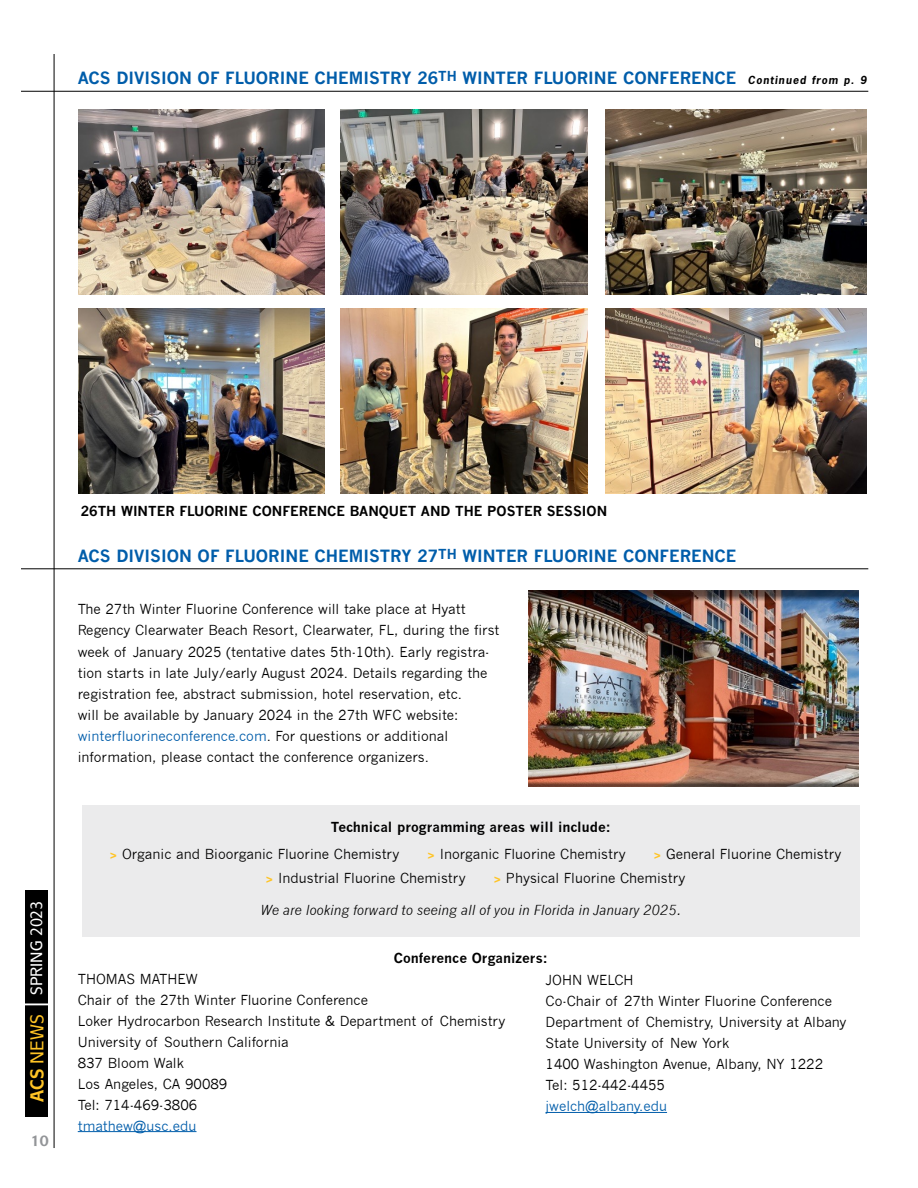
<style>
.page{position:relative;width:918px;height:1188px;background:#fff}
.page>*{position:absolute;margin:0;border:0;box-sizing:border-box;transform-origin:0 0}
.t1{font:700 16.5px "News Gothic";color:#005daa}
.t2{font:500 16.5px "Mixage IT Cby BT";color:#fff;scale:.9 1}
.t3{font:700 15px "Mixage IT Cby BT";color:#939598}
.t4{font:13.5px/21px "News Gothic";color:#000}
.t5{font:700 13.5px/27px "News Gothic";color:#000}
.t6{font:italic 13.5px "News Gothic";color:#000}
.t7{font:13.5px "News Gothic";color:#005daa}
.s1{font-style:italic;font-size:10.5px;color:#000}
.s2{font-weight:700;font-size:18.75px;color:#ffc425}
.s3{font-size:18.75px;color:#ffc425}
.s4{color:#005daa}
.s5{font-family:"News Gothic Std";color:#ffc425}
.s6{font-weight:400}
.s7{font-family:"News Gothic Std";font-weight:700;color:#ffc425}
</style>
<div class="page">
<div style="left:82px;top:805px;width:778px;height:131px;background:#ebebec"></div>
<hr style="left:21px;top:569px;width:847px;height:1px;background:#000">
<hr style="left:78px;top:1131px;width:119px;height:1px;background:#005daa">
<hr style="left:546px;top:1112px;width:121px;height:1px;background:#005daa">
<hr style="left:54px;top:54px;width:1px;height:1094px;background:#000">
<div style="left:26px;top:890px;width:22px;height:227px;background:#000"></div>
<hr style="left:20px;top:1004px;width:30px;height:1px;background:#fff">
<hr style="left:21px;top:91px;width:847px;height:1px;background:#000">
<img style="left:605px;top:308px;width:261px;height:186px">
<img style="left:605px;top:109px;width:261px;height:186px">
<img style="left:341px;top:308px;width:246px;height:186px">
<img style="left:341px;top:109px;width:246px;height:186px">
<img style="left:79px;top:308px;width:246px;height:186px">
<img style="left:79px;top:109px;width:246px;height:186px">
<img style="left:528px;top:591px;width:330px;height:196px">
<p class="t1" style="left:78px;top:68px;width:790px">ACS DIVISION OF FLUORINE CHEMISTRY 26<sup>TH</sup> WINTER FLUORINE CONFERENCE <span class="s1">Continued from p. 9</span></p>
<p class="t2" style="left:26px;top:1102px;width:225px;rotate:-90deg"><span class="s2">ACS</span> <span class="s3">NEWS</span> SPRING 2023</p>
<p class="t3" style="left:30px;top:1131px;width:20px">10</p>
<p class="t5" style="left:81px;top:497px;width:528px">26TH WINTER FLUORINE CONFERENCE BANQUET AND THE POSTER SESSION</p>
<p class="t1" style="left:78px;top:546px;width:660px">ACS DIVISION OF FLUORINE CHEMISTRY 27<sup>TH</sup> WINTER FLUORINE CONFERENCE</p>
<p class="t4" style="left:78px;top:599px;width:423px">The 27th Winter Fluorine Conference will take place at Hyatt Regency Clearwater Beach Resort, Clearwater, FL, during the first week of January 2025 (tentative dates 5th-10th). Early registra&shy;tion starts in late July/early August 2024. Details regarding the registration fee, abstract submission, hotel reservation, etc.<br>will be available by January 2024 in the 27th WFC website: <span class="s4">winterfluorineconference.com</span>. For questions or additional information, please contact the conference organizers.</p>
<p class="t5" style="left:110px;top:813px;width:503px;text-indent:221px">Technical programming areas will include: <span class="s5">&gt;</span> <span class="s6">Organic and Bioorganic Fluorine Chemistry</span></p>
<p class="t4" style="left:427px;top:844px;width:200px"><span class="s7">&gt;</span> Inorganic Fluorine Chemistry</p>
<p class="t4" style="left:654px;top:844px;width:189px"><span class="s7">&gt;</span> General Fluorine Chemistry</p>
<p class="t4" style="left:266px;top:868px;width:201px"><span class="s7">&gt;</span> Industrial Fluorine Chemistry</p>
<p class="t4" style="left:493px;top:868px;width:194px"><span class="s7">&gt;</span> Physical Fluorine Chemistry</p>
<p class="t6" style="left:260px;top:902px;width:422px">We are looking forward to seeing all of you in Florida in January 2025.</p>
<p class="t5" style="left:394px;top:944px;width:155px">Conference Organizers:</p>
<p class="t4" style="left:78px;top:968px;width:429px">THOMAS MATHEW<br>Chair of the 27th Winter Fluorine Conference<br>Loker Hydrocarbon Research Institute &amp; Department of Chemistry<br>University of Southern California<br>837 Bloom Walk<br>Los Angeles, CA 90089<br>Tel: 714-469-3806</p>
<p class="t7" style="left:78px;top:1118px;width:120px">tmathew@usc.edu</p>
<p class="t4" style="left:546px;top:970px;width:302px">JOHN WELCH<br>Co-Chair of 27th Winter Fluorine Conference<br>Department of Chemistry, University at Albany<br>State University of New York<br>1400 Washington Avenue, Albany, NY 1222<br>Tel: 512-442-4455</p>
<p class="t7" style="left:546px;top:1099px;width:123px">jwelch@albany.edu</p>
</div>
